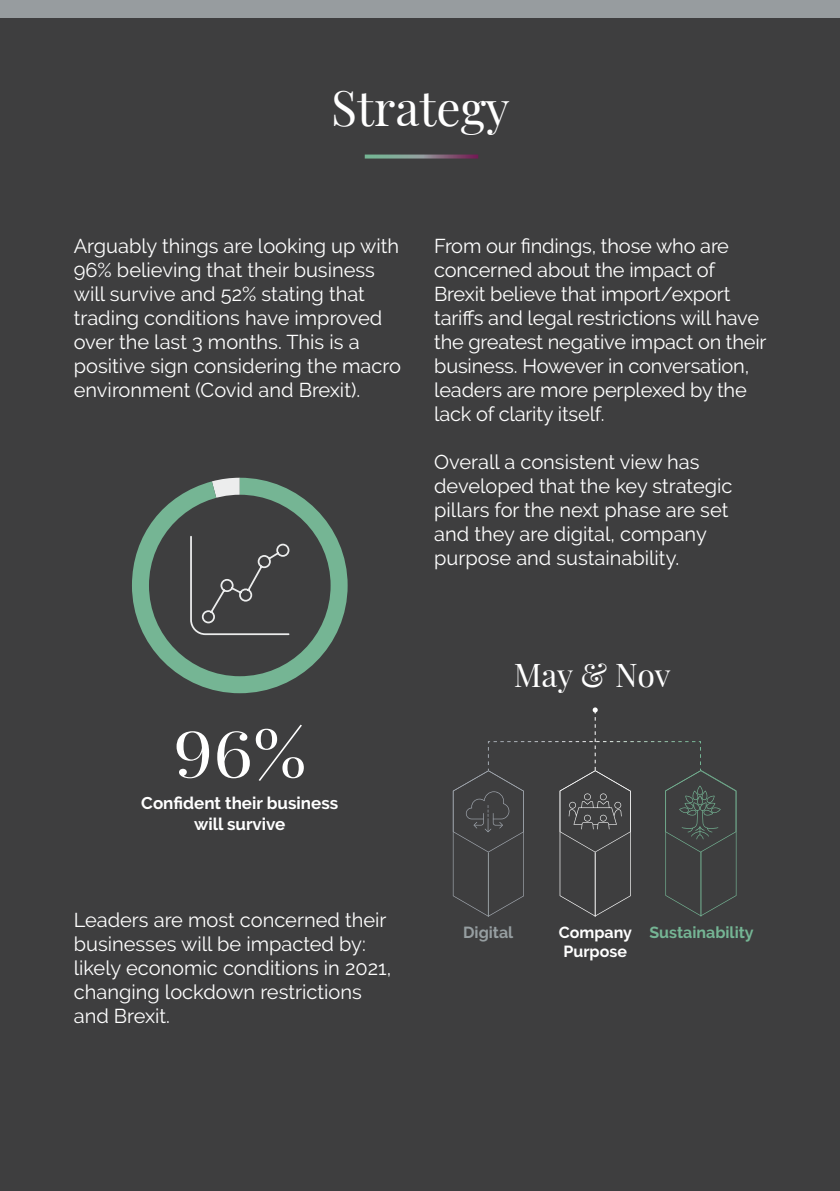
<style>
.page{position:relative;width:840px;height:1191px;background:#fff}
.page>*{position:absolute;margin:0;border:0;box-sizing:border-box;transform-origin:0 0}
.t1{font:64px "Playfair Display";color:#fff;scale:1.12 1}
.t2{font:48px "Playfair Display";color:#fff}
.t3{font:32px "Playfair Display";letter-spacing:-.005em;color:#fff}
.t4{font:20px/24px "Raleway";color:#fff}
.t5{font:700 17px/20.4px "Raleway";color:#fff;text-align:center}
.t6{font:700 16px/19.2px "Raleway";color:#fff}
.t7{font:700 16px "Raleway";color:#75b594}
.t8{font:700 16px "Raleway";color:#969ea1}
</style>
<div class="page">
<div style="left:0;top:17px;width:839px;height:1174px;background:#3e3e3f"></div>
<div style="left:0;top:0;width:839px;height:17px;background:#979c9f"></div>
<svg style="left:364px;top:154px;width:114px;height:4px"></svg>
<svg style="left:452px;top:707px;width:284px;height:209px"></svg>
<hr style="left:700px;top:852px;width:1px;height:64px;background:#75b594">
<svg style="left:132px;top:489px;width:215px;height:204px"></svg>
<div style="left:149px;top:495px;width:181px;height:181px;background:#3e3e3f;border-radius:50%"></div>
<svg style="left:190px;top:478px;width:99px;height:157px"></svg>
<h2 class="t2" style="left:331px;top:70px;width:180px">Strategy</h2>
<p class="t4" style="left:74px;top:234px;width:328px">Arguably things are looking up with 96% believing that their business will survive and 52% stating that trading conditions have improved over the last 3 months. This is a positive sign considering the macro environment (Covid and Brexit).</p>
<p class="t4" style="left:434px;top:234px;width:334px">From our findings, those who are concerned about the impact of Brexit believe that import/export tariffs and legal restrictions will have the greatest negative impact on their business. However in conversation, leaders are more perplexed by the lack of clarity itself.</p>
<p class="t4" style="left:434px;top:450px;width:300px">Overall a consistent view has developed that the key strategic pillars for the next phase are set and they are digital, company purpose and sustainability.</p>
<h1 class="t1" style="left:173px;top:703px;width:120px">96%</h1>
<p class="t5" style="left:141px;top:793px;width:198px">Confident their business will survive</p>
<p class="t4" style="left:74px;top:907px;width:319px">Leaders are most concerned their businesses will be impacted by: likely economic conditions in 2021, changing lockdown restrictions and Brexit.</p>
<h3 class="t3" style="left:513px;top:650px;width:158px">May &amp; Nov</h3>
<p class="t8" style="left:463px;top:923px;width:52px">Digital</p>
<p class="t6" style="left:558px;top:922px;width:75px">Company<br>Purpose</p>
<p class="t7" style="left:649px;top:923px;width:106px">Sustainability</p>
</div>
